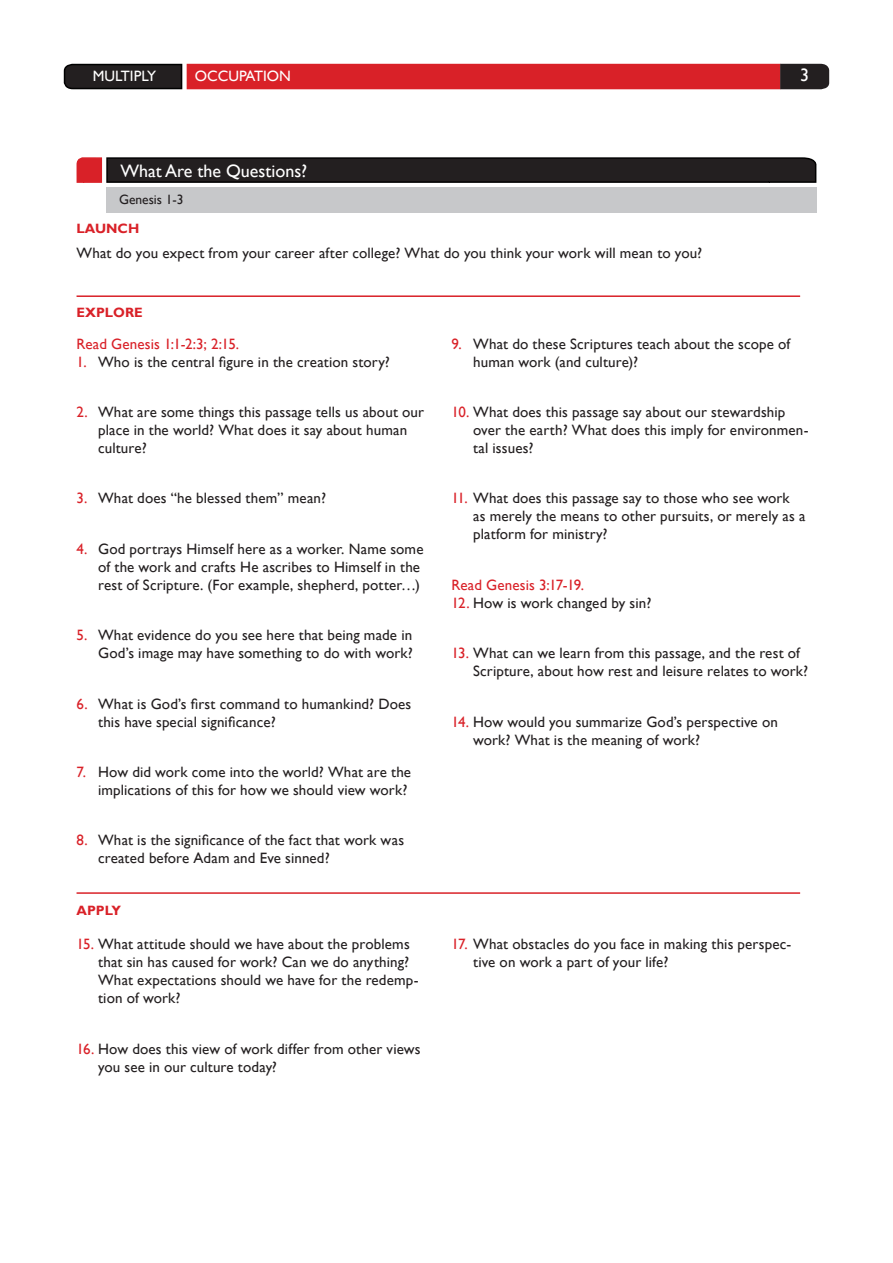
<style>
.page{position:relative;width:893px;height:1263px;background:#fff}
.page>*{position:absolute;margin:0;border:0;box-sizing:border-box;transform-origin:0 0}
.t1{font:18px "Gill Sans";color:#fff}
.Questions{font:15px/18px "Gill Sans";letter-spacing:.01em;color:#231f20}
.Launch{font:15px "Gill Sans";letter-spacing:.005em;color:#231f20}
.Question_subheads{font:15px "Gill Sans";letter-spacing:.005em;color:#d92128}
.t2{font:15px "Gill Sans";color:#fff}
.t3{font:700 13.5px "Gill Sans";color:#d92128}
.t4{font:13.5px "Gill Sans";color:#231f20}
.s1{color:#d92128}
</style>
<div class="page">
<svg style="left:76px;top:157px;width:741px;height:26px;background:#2a2122"></svg>
<div style="left:106px;top:187px;width:710px;height:26px;background:#c7c8ca"></div>
<hr style="left:77px;top:295px;width:723px;height:2px;background:#d92128">
<hr style="left:77px;top:892px;width:723px;height:2px;background:#d92128">
<div style="left:187px;top:64px;width:593px;height:25px;background:#d92128"></div>
<svg style="left:63px;top:63px;width:120px;height:27px;background:#2e2b2c"></svg>
<svg style="left:780px;top:64px;width:49px;height:25px"></svg>
<p class="t2" style="left:93px;top:67px;width:65px">MULTIPLY</p>
<p class="t2" style="left:195px;top:67px;width:98px">OCCUPATION</p>
<p class="t1" style="left:800px;top:65px;width:10px">3</p>
<p class="t1" style="left:120px;top:160px;width:188px">What Are the Questions?</p>
<p class="t4" style="left:119px;top:191px;width:66px">Genesis 1-3</p>
<p class="t3" style="left:77px;top:221px;width:64px">LAUNCH</p>
<p class="Launch" style="left:76px;top:244px;width:627px">What do you expect from your career after college? What do you think your work will mean to you?</p>
<p class="t3" style="left:77px;top:304px;width:68px">EXPLORE</p>
<p class="Question_subheads" style="left:76px;top:335px;width:164px">Read Genesis 1:1-2:3; 2:15.</p>
<p class="Questions" style="left:76px;top:353px;width:315px"><span class="s1">1.</span> Who is the central figure in the creation story?</p>
<p class="Questions" style="left:98px;top:403px;width:327px;text-indent:-22px"><span class="s1">2.</span> What are some things this passage tells us about our place in the world? What does it say about human culture?</p>
<p class="Questions" style="left:76px;top:490px;width:251px"><span class="s1">3.</span> What does “he blessed them” mean?</p>
<p class="Questions" style="left:98px;top:540px;width:327px;text-indent:-22px"><span class="s1">4.</span> God portrays Himself here as a worker. Name some of the work and crafts He ascribes to Himself in the rest of Scripture. (For example, shepherd, potter…)</p>
<p class="Questions" style="left:76px;top:626px;width:338px;text-align:right"><span class="s1">5.</span> What evidence do you see here that being made in<br>God’s image may have something to do with work?</p>
<p class="Questions" style="left:98px;top:695px;width:315px;text-indent:-22px"><span class="s1">6.</span> What is God’s first command to humankind? Does this have special significance?</p>
<p class="Questions" style="left:76px;top:763px;width:336px;text-align:right"><span class="s1">7.</span> How did work come into the world? What are the implications of this for how we should view work?</p>
<p class="Questions" style="left:98px;top:832px;width:307px;text-indent:-22px"><span class="s1">8.</span> What is the significance of the fact that work was created before Adam and Eve sinned?</p>
<p class="t3" style="left:77px;top:902px;width:46px">APPLY</p>
<p class="Questions" style="left:98px;top:936px;width:322px;text-indent:-22px"><span class="s1">15.</span> What attitude should we have about the problems that sin has caused for work? Can we do anything?<br>What expectations should we have for the redemp&shy;tion of work?</p>
<p class="Questions" style="left:98px;top:1040px;width:324px;text-indent:-22px"><span class="s1">16.</span> How does this view of work differ from other views you see in our culture today?</p>
<p class="Questions" style="left:473px;top:335px;width:319px;text-indent:-22px"><span class="s1">9.</span> What do these Scriptures teach about the scope of human work (and culture)?</p>
<p class="Questions" style="left:473px;top:403px;width:337px;text-indent:-22px"><span class="s1">10.</span> What does this passage say about our stewardship over the earth? What does this imply for environmen&shy;tal issues?</p>
<p class="Questions" style="left:473px;top:490px;width:334px;text-indent:-22px"><span class="s1">11.</span> What does this passage say to those who see work as merely the means to other pursuits, or merely as a platform for ministry?</p>
<p class="Question_subheads" style="left:452px;top:576px;width:134px">Read Genesis 3:17-19.</p>
<p class="Questions" style="left:452px;top:594px;width:201px"><span class="s1">12.</span> How is work changed by sin?</p>
<p class="Questions" style="left:473px;top:644px;width:337px;text-indent:-22px"><span class="s1">13.</span> What can we learn from this passage, and the rest of<br>Scripture, about how rest and leisure relates to work?</p>
<p class="Questions" style="left:473px;top:713px;width:306px;text-indent:-22px"><span class="s1">14.</span> How would you summarize God’s perspective on work? What is the meaning of work?</p>
<p class="Questions" style="left:473px;top:936px;width:320px;text-indent:-22px"><span class="s1">17.</span> What obstacles do you face in making this perspec&shy;tive on work a part of your life?</p>
</div>
